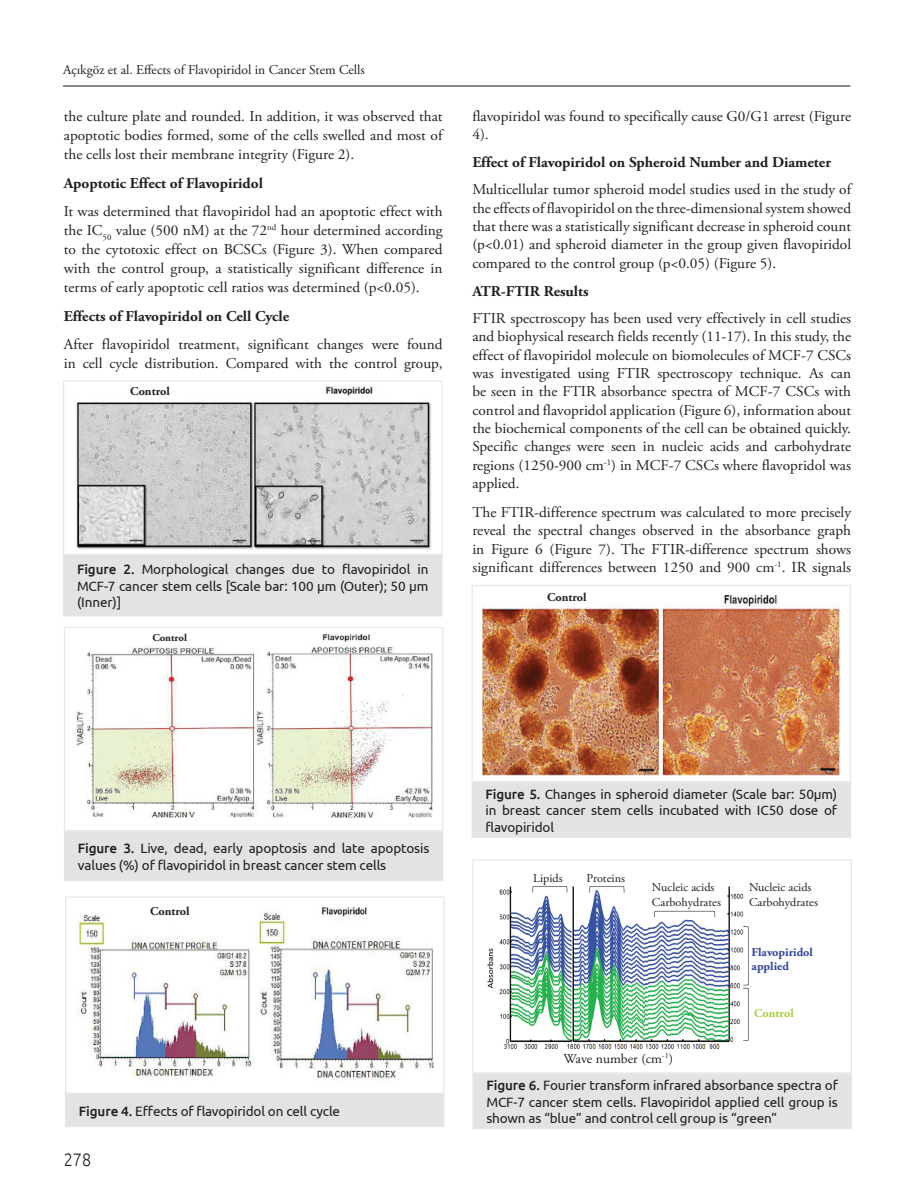
<style>
.page{position:relative;width:915px;height:1191px;background:#fff}
.page>*{position:absolute;margin:0;border:0;box-sizing:border-box;transform-origin:0 0}
.t1{font:300 18px "Ubuntu";color:#231f20;scale:.9 1}
.YAZI{font:15px/18.3px "Adobe Garamond Pro";color:#231f20;text-align:justify}
.YAZI_BOLD{font:700 15px "Adobe Garamond Pro";color:#231f20}
.RESİM-ALTI{font:13.5px/16.5px "Ubuntu";letter-spacing:-.01em;color:#231f20;text-align:justify}
.YAZI-2{font:13.5px "Adobe Garamond Pro";color:#231f20}
.YAZI-3{font:12px "Adobe Garamond Pro";color:#231f20}
.YAZI-4{font:700 12px "Adobe Garamond Pro";color:#231f20}
.YAZI-5{font:700 12px/13.5px "Adobe Garamond Pro";color:#31449b}
.YAZI-6{font:700 12px "Adobe Garamond Pro";color:#a6ce3b}
.YAZI-7{font:700 10.5px "Adobe Garamond Pro";color:#231f20}
.s1{font-weight:500}
</style>
<div class="page">
<hr style="left:63px;top:85px;width:787px;height:2px;background:#231f20">
<img style="left:487px;top:886px;width:262px;height:163px">
<div style="left:472px;top:859px;width:379px;height:214px;border:1px solid #e6e7e9"></div>
<div style="left:473px;top:1073px;width:378px;height:55px;background:#e1e3e4"></div>
<div style="left:472px;top:1073px;width:379px;height:56px;border:1px solid #e6e7e9"></div>
<img style="left:76px;top:386px;width:355px;height:163px">
<div style="left:63px;top:380px;width:379px;height:175px;border:1px solid #e6e7e9"></div>
<div style="left:64px;top:555px;width:378px;height:61px;background:#e1e3e4"></div>
<div style="left:63px;top:554px;width:379px;height:62px;border:1px solid #e6e7e9"></div>
<div style="left:130px;top:386px;width:49px;height:14px;background:#fff"></div>
<img style="left:76px;top:907px;width:357px;height:173px">
<div style="left:65px;top:896px;width:379px;height:197px;border:1px solid #e6e7e9"></div>
<div style="left:65px;top:1094px;width:378px;height:32px;background:#e1e3e4"></div>
<div style="left:65px;top:1093px;width:379px;height:34px;border:1px solid #e6e7e9"></div>
<div style="left:150px;top:906px;width:48px;height:14px;background:#fff"></div>
<img style="left:482px;top:595px;width:357px;height:180px">
<div style="left:471px;top:585px;width:379px;height:197px;border:1px solid #e6e7e9"></div>
<div style="left:472px;top:782px;width:378px;height:55px;background:#e1e3e4"></div>
<div style="left:471px;top:782px;width:379px;height:56px;border:1px solid #e6e7e9"></div>
<div style="left:547px;top:593px;width:48px;height:14px;background:#fff"></div>
<img style="left:75px;top:635px;width:357px;height:182px">
<div style="left:64px;top:627px;width:379px;height:204px;border:1px solid #e6e7e9"></div>
<div style="left:64px;top:831px;width:378px;height:49px;background:#e1e3e4"></div>
<div style="left:64px;top:831px;width:379px;height:50px;border:1px solid #e6e7e9"></div>
<div style="left:152px;top:633px;width:49px;height:10px;background:#fff"></div>
<p class="YAZI-2" style="left:63px;top:61px;width:303px">Açıkgöz et al. Effects of Flavopiridol in Cancer Stem Cells</p>
<p class="YAZI" style="left:64px;top:107px;width:380px;line-height:19px">the culture plate and rounded. In addition, it was observed that apoptotic bodies formed, some of the cells swelled and most of the cells lost their membrane integrity (Figure 2).</p>
<p class="YAZI_BOLD" style="left:64px;top:174px;width:200px">Apoptotic Effect of Flavopiridol</p>
<p class="YAZI" style="left:64px;top:202px;width:380px;line-height:19px">It was determined that flavopiridol had an apoptotic effect with the IC<sub>50</sub> value (500 nM) at the 72<sup>nd</sup> hour determined according to the cytotoxic effect on BCSCs (Figure 3). When compared with the control group, a statistically significant difference in terms of early apoptotic cell ratios was determined (p&lt;0.05).</p>
<p class="YAZI_BOLD" style="left:64px;top:307px;width:227px">Effects of Flavopiridol on Cell Cycle</p>
<p class="YAZI" style="left:64px;top:335px;width:380px;line-height:19px">After flavopiridol treatment, significant changes were found in cell cycle distribution. Compared with the control group,</p>
<p class="YAZI-4" style="left:130px;top:384px;width:41px">Control</p>
<p class="RESİM-ALTI" style="left:77px;top:561px;width:353px"><span class="s1">Figure 2.</span> Morphological changes due to flavopiridol in MCF-7 cancer stem cells [Scale bar: 100 µm (Outer); 50 µm (Inner)]</p>
<p class="YAZI-7" style="left:152px;top:631px;width:36px">Control</p>
<p class="YAZI" style="left:472px;top:107px;width:380px">flavopiridol was found to specifically cause G0/G1 arrest (Figure<br>4).</p>
<p class="YAZI_BOLD" style="left:472px;top:154px;width:360px">Effect of Flavopiridol on Spheroid Number and Diameter</p>
<p class="YAZI" style="left:472px;top:181px;width:380px">Multicellular tumor spheroid model studies used in the study of the effects of flavopiridol on the three-dimensional system showed that there was a statistically significant decrease in spheroid count (p&lt;0.01) and spheroid diameter in the group given flavopiridol compared to the control group (p&lt;0.05) (Figure 5).</p>
<p class="YAZI_BOLD" style="left:472px;top:282px;width:118px">ATR-FTIR Results</p>
<p class="YAZI" style="left:472px;top:309px;width:380px">FTIR spectroscopy has been used very effectively in cell studies and biophysical research fields recently (11-17). In this study, the effect of flavopiridol molecule on biomolecules of MCF-7 CSCs was investigated using FTIR spectroscopy technique. As can be seen in the FTIR absorbance spectra of MCF-7 CSCs with control and flavopridol application (Figure 6), information about the biochemical components of the cell can be obtained quickly.<br>Specific changes were seen in nucleic acids and carbohydrate regions (1250-900 cm<sup>-1</sup>) in MCF-7 CSCs where flavopridol was applied.</p>
<p class="YAZI" style="left:472px;top:503px;width:380px">The FTIR-difference spectrum was calculated to more precisely reveal the spectral changes observed in the absorbance graph in Figure 6 (Figure 7). The FTIR-difference spectrum shows significant differences between 1250 and 900 cm<sup>-1</sup>. IR signals</p>
<p class="YAZI-4" style="left:547px;top:590px;width:41px">Control</p>
<p class="RESİM-ALTI" style="left:78px;top:839px;width:353px"><span class="s1">Figure 3.</span> Live, dead, early apoptosis and late apoptosis values (%) of flavopiridol in breast cancer stem cells</p>
<p class="YAZI-4" style="left:150px;top:904px;width:41px">Control</p>
<p class="RESİM-ALTI" style="left:79px;top:1102px;width:263px"><span class="s1">Figure 4.</span> Effects of flavopiridol on cell cycle</p>
<p class="t1" style="left:64px;top:1148px;width:32px">278</p>
<p class="RESİM-ALTI" style="left:485px;top:785px;width:353px"><span class="s1">Figure 5.</span> Changes in spheroid diameter (Scale bar: 50µm) in breast cancer stem cells incubated with IC50 dose of flavopiridol</p>
<p class="YAZI-3" style="left:533px;top:871px;width:31px">Lipids</p>
<p class="YAZI-3" style="left:586px;top:871px;width:40px">Proteins</p>
<p class="YAZI-3" style="left:651px;top:880px;width:64px">Nucleic acids</p>
<p class="YAZI-3" style="left:651px;top:895px;width:70px">Carbohydrates</p>
<p class="YAZI-2" style="left:563px;top:1050px;width:111px">Wave number (cm<sup>-1</sup>)</p>
<p class="YAZI-3" style="left:748px;top:880px;width:64px">Nucleic acids</p>
<p class="YAZI-3" style="left:748px;top:895px;width:70px">Carbohydrates</p>
<p class="YAZI-5" style="left:751px;top:946px;width:63px">Flavopiridol applied</p>
<p class="YAZI-6" style="left:753px;top:1006px;width:41px">Control</p>
<p class="RESİM-ALTI" style="left:486px;top:1076px;width:353px"><span class="s1">Figure 6.</span> Fourier transform infrared absorbance spectra of MCF-7 cancer stem cells. Flavopiridol applied cell group is shown as “blue” and control cell group is “green”</p>
</div>
